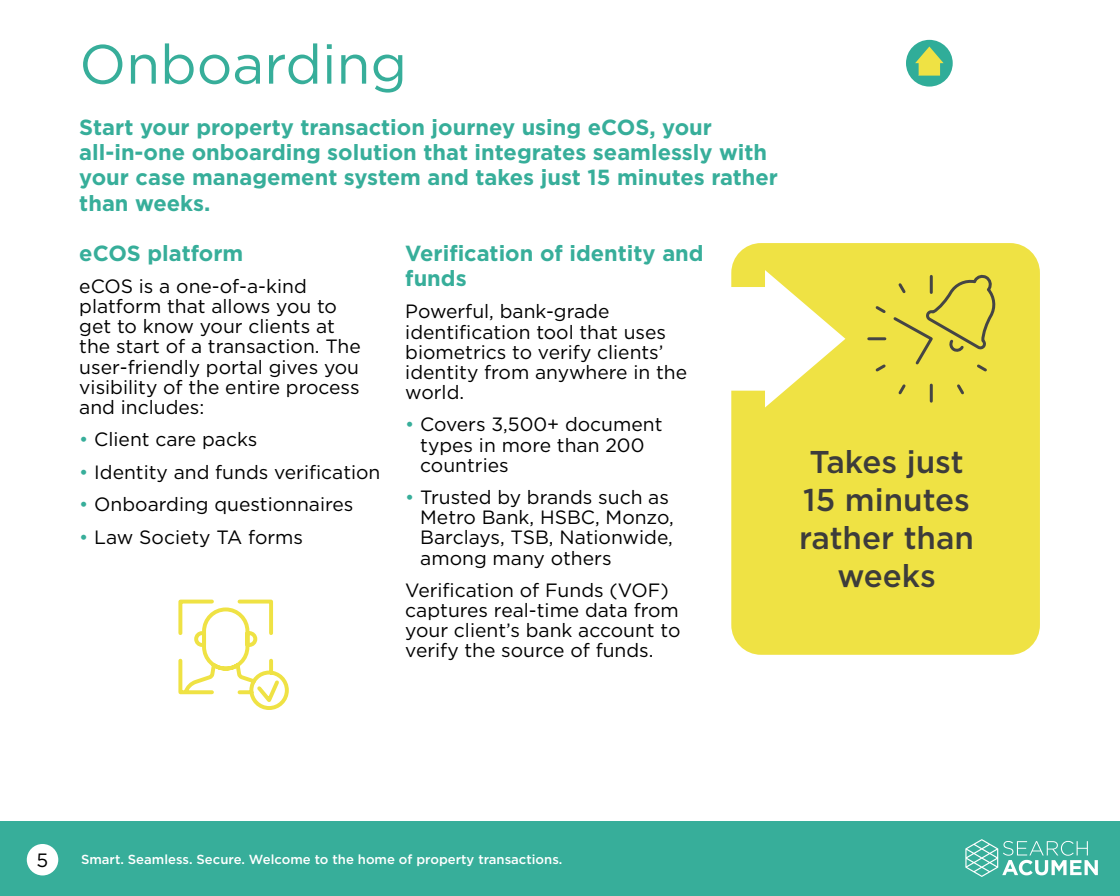
<style>
.page{position:relative;width:1120px;height:896px;background:#fff}
.page>*{position:absolute;margin:0;border:0;box-sizing:border-box;transform-origin:0 0}
.t1{font:55.12px "Gotham";color:#37ae9a}
.t2{font:500 31.5px/37.8px "Gotham";color:#3d3c3b;text-align:center}
.t3{font:700 21.88px/25.4px "Gotham";color:#37ae9a}
.t4{font:19.25px/20.1px "Gotham";color:#000}
.t5{font:500 13.12px "Gotham";color:#fff}
.s1{color:#37ae9a}
</style>
<div class="page">
<div style="left:0;top:822px;width:1120px;height:74px;background:#37ae9a"></div>
<svg style="left:965px;top:839px;width:133px;height:38px"></svg>
<div style="left:27px;top:844px;width:31px;height:31px;background:#fff;border-radius:50%"></div>
<svg style="left:906px;top:40px;width:47px;height:47px"></svg>
<div style="left:731px;top:243px;width:309px;height:412px;background:#efe244;border-radius:30px"></div>
<svg style="left:731px;top:270px;width:114px;height:138px"></svg>
<svg style="left:867px;top:274px;width:129px;height:129px"></svg>
<svg style="left:178px;top:599px;width:111px;height:111px"></svg>
<h1 class="t1" style="left:79px;top:29px;width:329px">Onboarding</h1>
<p class="t3" style="left:79px;top:114px;width:700px">Start your property transaction journey using eCOS, your all-in-one onboarding solution that integrates seamlessly with your case management system and takes just 15 minutes rather than weeks.</p>
<p class="t3" style="left:79px;top:240px;width:166px">eCOS platform</p>
<p class="t4" style="left:79px;top:276px;width:283px">eCOS is a one-of-a-kind platform that allows you to get to know your clients at the start of a transaction. The user-friendly portal gives you visibility of the entire process and includes:</p>
<p class="t4" style="left:79px;top:429px;width:180px"><span class="s1">•</span> Client care packs</p>
<p class="t4" style="left:79px;top:462px;width:303px"><span class="s1">•</span> Identity and funds verification</p>
<p class="t4" style="left:79px;top:494px;width:276px"><span class="s1">•</span> Onboarding questionnaires</p>
<p class="t4" style="left:79px;top:527px;width:225px"><span class="s1">•</span> Law Society TA forms</p>
<p class="t3" style="left:405px;top:240px;width:300px">Verification of identity and funds</p>
<p class="t4" style="left:405px;top:301px;width:283px">Powerful, bank-grade identification tool that uses biometrics to verify clients’ identity from anywhere in the world.</p>
<p class="t4" style="left:420px;top:414px;width:244px;text-indent:-15px"><span class="s1">•</span> Covers 3,500+ document types in more than 200 countries</p>
<p class="t4" style="left:420px;top:487px;width:255px;text-indent:-15px"><span class="s1">•</span> Trusted by brands such as<br>Metro Bank, HSBC, Monzo,<br>Barclays, TSB, Nationwide, among many others</p>
<p class="t4" style="left:405px;top:580px;width:277px">Verification of Funds (VOF) captures real-time data from your client’s bank account to verify the source of funds.</p>
<h2 class="t2" style="left:799px;top:443px;width:177px">Takes just<br>15 minutes rather than weeks</h2>
<p class="t4" style="left:37px;top:850px;width:13px">5</p>
<p class="t5" style="left:81px;top:851px;width:483px">Smart. Seamless. Secure. Welcome to the home of property transactions.</p>
</div>
